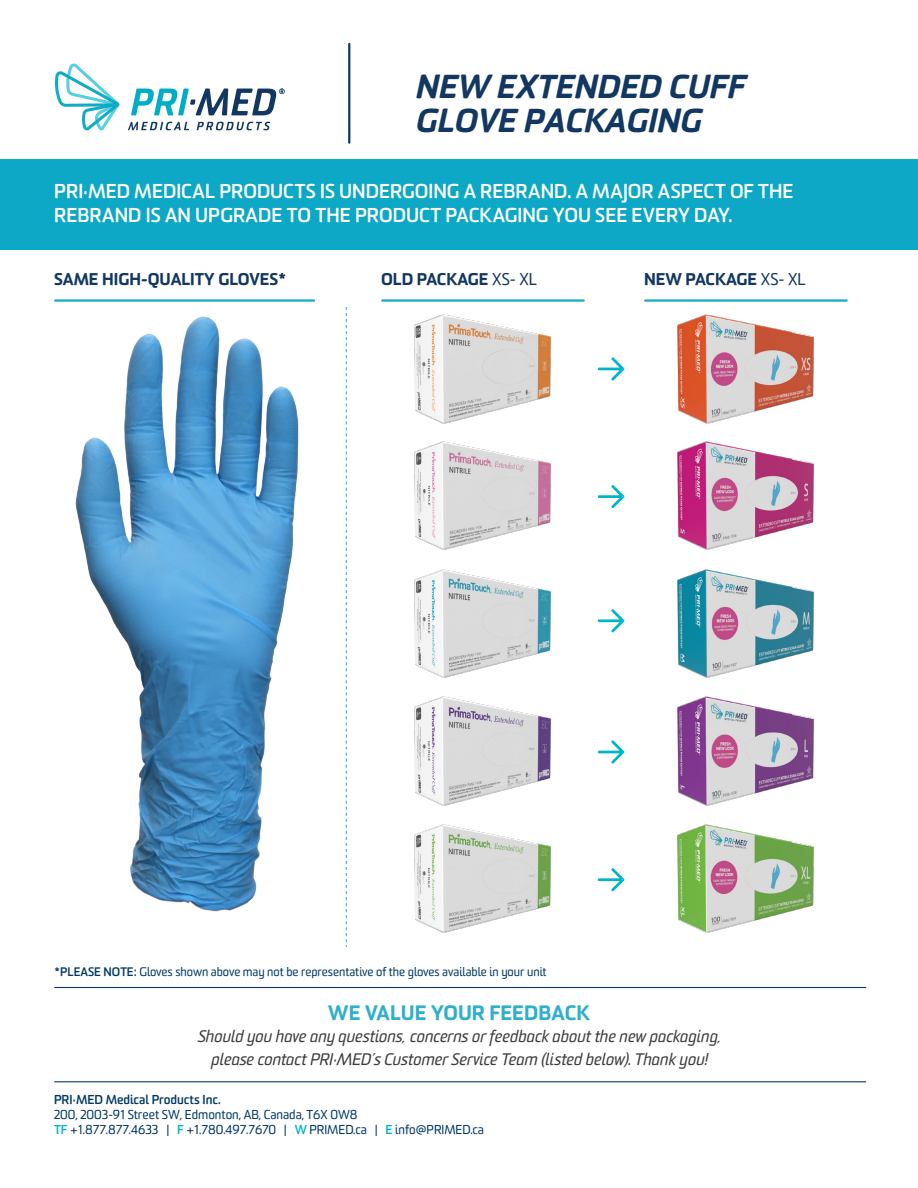
<style>
.page{position:relative;width:918px;height:1188px;background:#fff}
.page>*{position:absolute;margin:0;border:0;box-sizing:border-box;transform-origin:0 0}
.t1{font:italic 900 32.25px/34.3px "Sommet Rounded";color:#123862}
.t2{font:900 20.25px "Sommet Rounded";letter-spacing:-.005em;color:#30afca}
.t3{font:italic 19.5px/22.5px "Sommet Rounded";letter-spacing:-.005em;color:#3e3e3f;text-align:center}
.t4{font:700 19.5px/24px "Sommet Rounded";color:#fff}
.t5{font:900 16.5px "Sommet Rounded";color:#123862}
.t6{font:12.6px/15px "Sommet Rounded";color:#003864}
.t7{font:700 12.6px "Sommet Rounded";color:#003864}
.t8{font:12px "Sommet Rounded";color:#003864}
.s1{font-weight:400}
.s2{font-weight:700}
.s3{font-weight:700;color:#00b5cb}
</style>
<div class="page">
<svg style="left:346px;top:307px;width:1px;height:639px"></svg>
<hr style="left:382px;top:299px;width:202px;height:3px;background:#0fabc7">
<hr style="left:55px;top:299px;width:259px;height:3px;background:#0fabc7">
<hr style="left:645px;top:299px;width:202px;height:3px;background:#0fabc7">
<svg style="left:131px;top:89px;width:153px;height:26px"></svg>
<svg style="left:128px;top:122px;width:61px;height:8px"></svg>
<svg style="left:197px;top:122px;width:73px;height:8px"></svg>
<svg style="left:55px;top:63px;width:65px;height:67px"></svg>
<div style="left:0;top:159px;width:918px;height:91px;background:#0da8c5"></div>
<hr style="left:55px;top:987px;width:811px;height:1px;background:#123862">
<hr style="left:55px;top:1081px;width:811px;height:1px;background:#123862">
<hr style="left:348px;top:44px;width:2px;height:99px;background:#123862">
<img style="left:75px;top:316px;width:224px;height:596px">
<img style="left:414px;top:314px;width:137px;height:110px">
<img style="left:677px;top:314px;width:137px;height:110px">
<svg style="left:598px;top:357px;width:26px;height:23px"></svg>
<img style="left:414px;top:569px;width:137px;height:109px">
<img style="left:677px;top:569px;width:137px;height:109px">
<svg style="left:598px;top:609px;width:26px;height:23px"></svg>
<img style="left:414px;top:441px;width:137px;height:109px">
<img style="left:677px;top:441px;width:137px;height:109px">
<svg style="left:598px;top:485px;width:26px;height:23px"></svg>
<img style="left:414px;top:696px;width:137px;height:110px">
<img style="left:677px;top:696px;width:137px;height:110px">
<svg style="left:598px;top:740px;width:26px;height:24px"></svg>
<img style="left:414px;top:824px;width:137px;height:109px">
<img style="left:677px;top:824px;width:137px;height:109px">
<svg style="left:598px;top:868px;width:26px;height:23px"></svg>
<p class="t1" style="left:414px;top:69px;width:331px">NEW EXTENDED CUFF<br>GLOVE PACKAGING</p>
<p class="t4" style="left:54px;top:179px;width:741px">PRI·MED MEDICAL PRODUCTS IS UNDERGOING A REBRAND. A MAJOR ASPECT OF THE<br>REBRAND IS AN UPGRADE TO THE PRODUCT PACKAGING YOU SEE EVERY DAY.</p>
<p class="t5" style="left:54px;top:268px;width:234px">SAME HIGH-QUALITY GLOVES*</p>
<p class="t5" style="left:381px;top:268px;width:157px">OLD PACKAGE <span class="s1">XS- XL</span></p>
<p class="t5" style="left:644px;top:268px;width:163px">NEW PACKAGE <span class="s1">XS- XL</span></p>
<p class="t8" style="left:54px;top:964px;width:494px"><span class="s2">*PLEASE NOTE:</span> Gloves shown above may not be representative of the gloves available in your unit</p>
<p class="t2" style="left:328px;top:999px;width:263px">WE VALUE YOUR FEEDBACK</p>
<p class="t3" style="left:197px;top:1026px;width:525px">Should you have any questions, concerns or feedback about the new packaging, please contact PRI·MED’s Customer Service Team (listed below). Thank you!</p>
<p class="t7" style="left:54px;top:1091px;width:168px">PRI·MED Medical Products Inc.</p>
<p class="t6" style="left:54px;top:1107px;width:432px">200, 2003-91 Street SW, Edmonton, AB, Canada, T6X 0W8<br><span class="s3">TF</span> +1.877.877.4633 | <span class="s3">F</span> +1.780.497.7670 | <span class="s3">W</span> PRIMED.ca | <span class="s3">E</span> info@PRIMED.ca</p>
</div>
